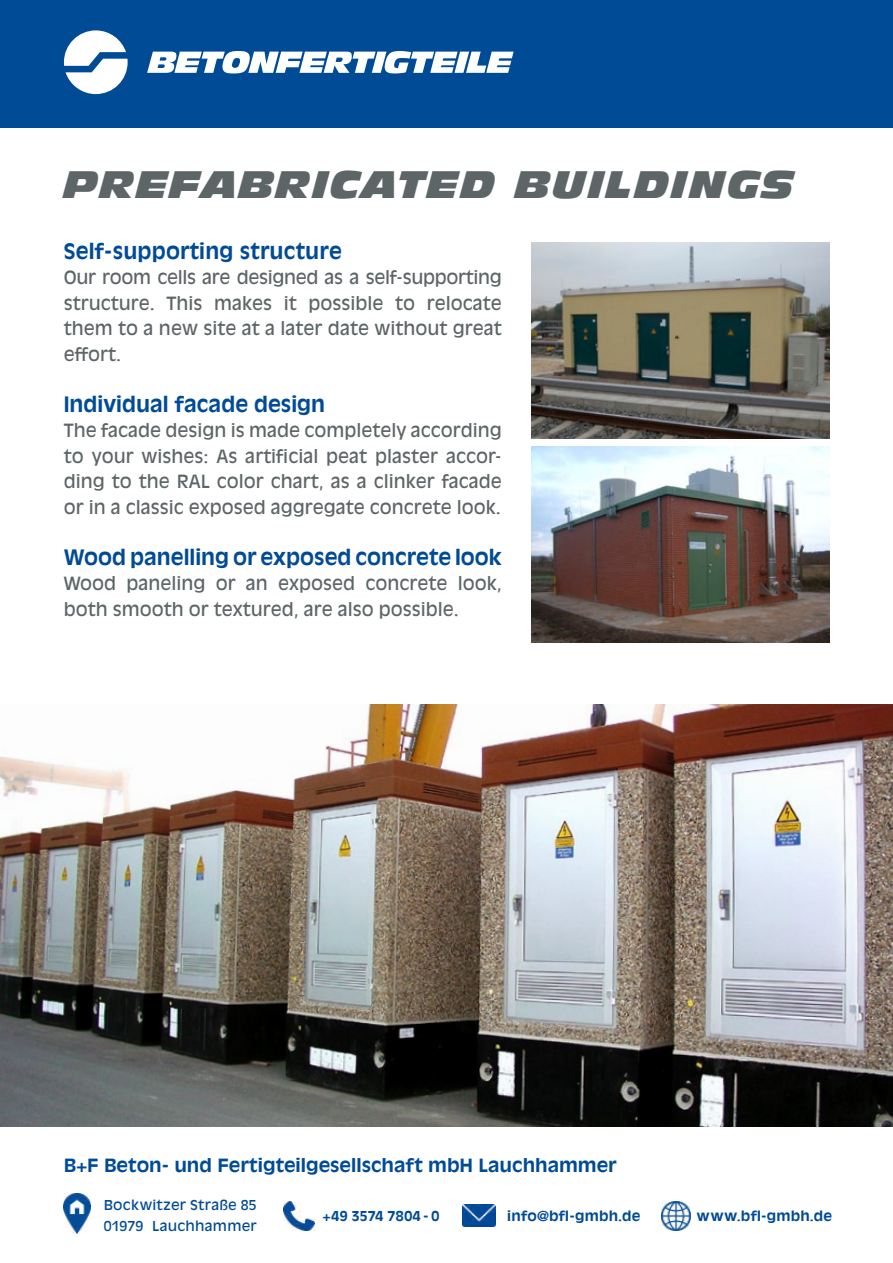
<style>
.page{position:relative;width:893px;height:1263px;background:#fff}
.page>*{position:absolute;margin:0;border:0;box-sizing:border-box;transform-origin:0 0}
.t1{font:italic 37.5px "Antique Olive Std Nord";letter-spacing:.04em;color:#5e6567}
.t2{font:700 21px "Antique Olive Std";color:#004b95}
.t3{font:18px/25.5px "Antique Olive Std";color:#5e6567;text-align:justify}
.t4{font:700 18px "Antique Olive Std";color:#004b95;scale:1.05 1}
.t5{font:700 13.5px "Antique Olive Std";letter-spacing:.01em;color:#004b95;scale:1.05 1}
.t6{font:13.5px/21px "Antique Olive Std";letter-spacing:.015em;color:#004b95;scale:1.05 1}
</style>
<div class="page">
<div style="left:0;top:0;width:893px;height:128px;background:#004b95"></div>
<img style="left:64px;top:1194px;width:27px;height:39px">
<img style="left:662px;top:1201px;width:29px;height:29px">
<img style="left:462px;top:1204px;width:33px;height:23px">
<img style="left:284px;top:1201px;width:31px;height:29px">
<img style="left:0;top:704px;width:893px;height:423px">
<img style="left:531px;top:446px;width:298px;height:196px">
<img style="left:531px;top:242px;width:298px;height:196px">
<svg style="left:147px;top:51px;width:367px;height:22px"></svg>
<svg style="left:64px;top:30px;width:64px;height:64px"></svg>
<h1 class="t1" style="left:64px;top:160px;width:732px">PREFABRICATED BUILDINGS</h1>
<p class="t2" style="left:64px;top:238px;width:280px">Self-supporting structure</p>
<p class="t3" style="left:64px;top:265px;width:439px">Our room cells are designed as a self-supporting structure. This makes it possible to relocate them to a new site at a later date without great effort.</p>
<p class="t2" style="left:64px;top:391px;width:263px">Individual facade design</p>
<p class="t3" style="left:64px;top:418px;width:439px">The facade design is made completely according to your wishes: As artificial peat plaster accor&shy;ding to the RAL color chart, as a clinker facade or in a classic exposed aggregate concrete look.</p>
<p class="t2" style="left:64px;top:544px;width:439px">Wood panelling or exposed concrete look</p>
<p class="t3" style="left:64px;top:571px;width:439px">Wood paneling or an exposed concrete look, both smooth or textured, are also possible.</p>
<p class="t4" style="left:64px;top:1154px;width:528px">B+F Beton- und Fertigteilgesellschaft mbH Lauchhammer</p>
<p class="t6" style="left:104px;top:1195px;width:147px">Bockwitzer Straße 85<br>01979 Lauchhammer</p>
<p class="t5" style="left:323px;top:1208px;width:113px">+49 3574 7804 - 0</p>
<p class="t5" style="left:507px;top:1208px;width:128px">info@bfl-gmbh.de</p>
<p class="t5" style="left:697px;top:1207px;width:131px">www.bfl-gmbh.de</p>
</div>
